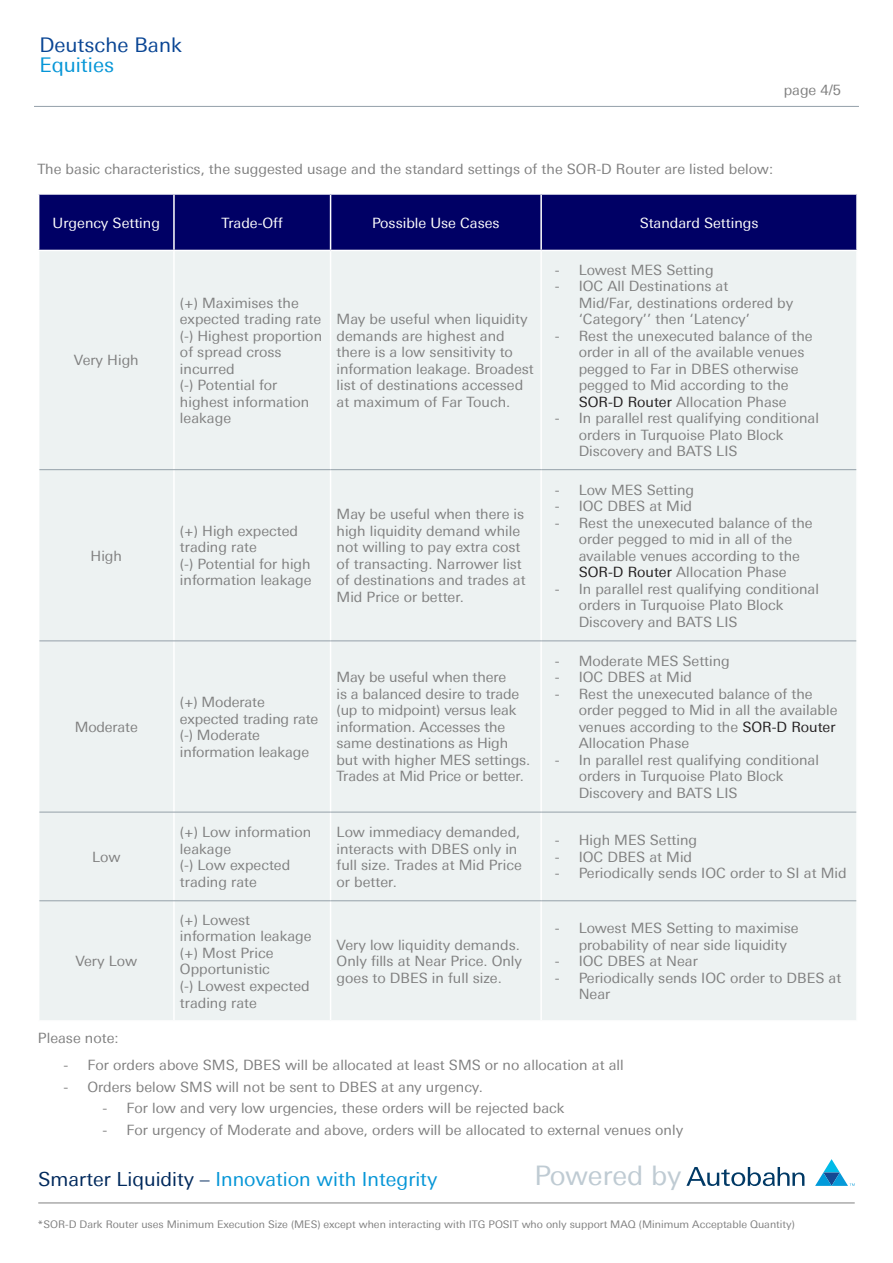
<style>
.page{position:relative;width:893px;height:1263px;background:#fff}
.page>*{position:absolute;margin:0;border:0;box-sizing:border-box;transform-origin:0 0}
.t1{font:27px "Univers Deutsche Bank";letter-spacing:-.01em;color:#bfcbd3}
.t2{font:20.25px "Univers Deutsche Bank";color:#094594}
.t3{font:20.25px "Univers Deutsche Bank";color:#0696d7}
.t4{font:19.5px "Univers Deutsche Bank";color:#0696d7}
.Paragraph_Style_1{font:14.25px/16.5px "Univers Deutsche Bank";color:#808080}
.t5{font:14.25px "Univers Deutsche Bank";color:#fff}
.t6{font:10.5px "Univers Deutsche Bank";color:#808080}
.s1{color:#231f20}
.s2{color:#00295c}
</style>
<div class="page">
<div style="left:39px;top:195px;width:817px;height:55px;background:#000065"></div>
<div style="left:39px;top:251px;width:817px;height:769px;background:#edf2f2"></div>
<hr style="left:173px;top:195px;width:2px;height:55px;background:#fff">
<hr style="left:330px;top:195px;width:1px;height:55px;background:#fff">
<hr style="left:540px;top:195px;width:2px;height:55px;background:#fff">
<hr style="left:173px;top:251px;width:2px;height:218px;background:#fff">
<hr style="left:330px;top:251px;width:1px;height:218px;background:#fff">
<hr style="left:540px;top:251px;width:2px;height:218px;background:#fff">
<hr style="left:173px;top:470px;width:2px;height:171px;background:#fff">
<hr style="left:330px;top:470px;width:1px;height:171px;background:#fff">
<hr style="left:540px;top:470px;width:2px;height:171px;background:#fff">
<hr style="left:173px;top:641px;width:2px;height:171px;background:#fff">
<hr style="left:330px;top:641px;width:1px;height:171px;background:#fff">
<hr style="left:540px;top:641px;width:2px;height:171px;background:#fff">
<hr style="left:173px;top:812px;width:2px;height:88px;background:#fff">
<hr style="left:330px;top:812px;width:1px;height:88px;background:#fff">
<hr style="left:540px;top:812px;width:2px;height:88px;background:#fff">
<hr style="left:173px;top:901px;width:2px;height:119px;background:#fff">
<hr style="left:330px;top:901px;width:1px;height:119px;background:#fff">
<hr style="left:540px;top:901px;width:2px;height:119px;background:#fff">
<hr style="left:39px;top:469px;width:135px;height:1px;background:#94a0a9">
<hr style="left:174px;top:469px;width:157px;height:1px;background:#94a0a9">
<hr style="left:331px;top:469px;width:210px;height:1px;background:#94a0a9">
<hr style="left:541px;top:469px;width:315px;height:1px;background:#94a0a9">
<hr style="left:39px;top:641px;width:135px;height:1px;background:#94a0a9">
<hr style="left:174px;top:641px;width:157px;height:1px;background:#94a0a9">
<hr style="left:331px;top:641px;width:210px;height:1px;background:#94a0a9">
<hr style="left:541px;top:641px;width:315px;height:1px;background:#94a0a9">
<hr style="left:39px;top:812px;width:135px;height:1px;background:#94a0a9">
<hr style="left:174px;top:812px;width:157px;height:1px;background:#94a0a9">
<hr style="left:331px;top:812px;width:210px;height:1px;background:#94a0a9">
<hr style="left:541px;top:812px;width:315px;height:1px;background:#94a0a9">
<hr style="left:39px;top:900px;width:135px;height:1px;background:#94a0a9">
<hr style="left:174px;top:900px;width:157px;height:1px;background:#94a0a9">
<hr style="left:331px;top:900px;width:210px;height:1px;background:#94a0a9">
<hr style="left:541px;top:900px;width:315px;height:1px;background:#94a0a9">
<hr style="left:34px;top:106px;width:825px;height:1px;background:#94a0a9">
<svg style="left:686px;top:1167px;width:118px;height:19px"></svg>
<svg style="left:815px;top:1159px;width:40px;height:27px"></svg>
<hr style="left:38px;top:1202px;width:817px;height:1px;background:#808080">
<p class="t2" style="left:39px;top:33px;width:144px">Deutsche Bank</p>
<p class="t3" style="left:39px;top:53px;width:76px">Equities</p>
<p class="Paragraph_Style_1" style="left:784px;top:82px;width:59px">page 4/5</p>
<p class="Paragraph_Style_1" style="left:38px;top:161px;width:737px">The basic characteristics, the suggested usage and the standard settings of the SOR-D Router are listed below:</p>
<p class="t5" style="left:53px;top:214px;width:109px">Urgency Setting</p>
<p class="t5" style="left:221px;top:214px;width:63px">Trade-Off</p>
<p class="t5" style="left:372px;top:214px;width:129px">Possible Use Cases</p>
<p class="t5" style="left:640px;top:214px;width:120px">Standard Settings</p>
<p class="Paragraph_Style_1" style="left:74px;top:352px;width:66px">Very High</p>
<p class="Paragraph_Style_1" style="left:91px;top:547px;width:33px">High</p>
<p class="Paragraph_Style_1" style="left:75px;top:718px;width:65px">Moderate</p>
<p class="Paragraph_Style_1" style="left:92px;top:848px;width:30px">Low</p>
<p class="Paragraph_Style_1" style="left:75px;top:953px;width:63px">Very Low</p>
<p class="Paragraph_Style_1" style="left:180px;top:294px;width:143px">(+) Maximises the expected trading rate</p>
<p class="Paragraph_Style_1" style="left:180px;top:327px;width:144px">(-) Highest proportion of spread cross incurred</p>
<p class="Paragraph_Style_1" style="left:180px;top:377px;width:131px">(-) Potential for highest information leakage</p>
<p class="Paragraph_Style_1" style="left:180px;top:523px;width:120px">(+) High expected trading rate</p>
<p class="Paragraph_Style_1" style="left:180px;top:556px;width:133px">(-) Potential for high information leakage</p>
<p class="Paragraph_Style_1" style="left:180px;top:694px;width:140px">(+) Moderate expected trading rate</p>
<p class="Paragraph_Style_1" style="left:180px;top:727px;width:131px">(-) Moderate information leakage</p>
<p class="Paragraph_Style_1" style="left:180px;top:824px;width:133px">(+) Low information leakage</p>
<p class="Paragraph_Style_1" style="left:180px;top:857px;width:112px">(-) Low expected trading rate</p>
<p class="Paragraph_Style_1" style="left:180px;top:912px;width:133px">(+) Lowest information leakage</p>
<p class="Paragraph_Style_1" style="left:180px;top:945px;width:95px">(+) Most Price<br>Opportunistic</p>
<p class="Paragraph_Style_1" style="left:180px;top:978px;width:131px">(-) Lowest expected trading rate</p>
<p class="Paragraph_Style_1" style="left:337px;top:311px;width:199px">May be useful when liquidity demands are highest and there is a low sensitivity to information leakage. Broadest list of destinations accessed at maximum of Far Touch.</p>
<p class="Paragraph_Style_1" style="left:337px;top:506px;width:191px">May be useful when there is high liquidity demand while not willing to pay extra cost of transacting. Narrower list of destinations and trades at<br>Mid Price or better.</p>
<p class="Paragraph_Style_1" style="left:337px;top:669px;width:195px">May be useful when there<br>is a balanced desire to trade (up to midpoint) versus leak information. Accesses the same destinations as High but with higher MES settings.<br>Trades at Mid Price or better.</p>
<p class="Paragraph_Style_1" style="left:555px;top:261px;width:160px">- Lowest MES Setting</p>
<p class="Paragraph_Style_1" style="left:579px;top:278px;width:216px;text-indent:-24px">- IOC All Destinations at<br>Mid/Far, destinations ordered by ‘Category’’ then ‘Latency’</p>
<p class="Paragraph_Style_1" style="left:579px;top:327px;width:235px;text-indent:-24px">- Rest the unexecuted balance of the order in all of the available venues pegged to Far in DBES otherwise pegged to Mid according to the<br><span class="s1">SOR-D Router</span> Allocation Phase</p>
<p class="Paragraph_Style_1" style="left:579px;top:410px;width:242px;text-indent:-24px">- In parallel rest qualifying conditional orders in Turquoise Plato Block<br>Discovery and BATS LIS</p>
<p class="Paragraph_Style_1" style="left:555px;top:481px;width:141px">- Low MES Setting</p>
<p class="Paragraph_Style_1" style="left:555px;top:498px;width:139px">- IOC DBES at Mid</p>
<p class="Paragraph_Style_1" style="left:579px;top:514px;width:235px;text-indent:-24px">- Rest the unexecuted balance of the order pegged to mid in all of the available venues according to the<br><span class="s1">SOR-D Router</span> Allocation Phase</p>
<p class="Paragraph_Style_1" style="left:579px;top:580px;width:242px;text-indent:-24px">- In parallel rest qualifying conditional orders in Turquoise Plato Block<br>Discovery and BATS LIS</p>
<p class="Paragraph_Style_1" style="left:555px;top:652px;width:177px">- Moderate MES Setting</p>
<p class="Paragraph_Style_1" style="left:555px;top:669px;width:139px">- IOC DBES at Mid</p>
<p class="Paragraph_Style_1" style="left:579px;top:685px;width:260px;text-indent:-24px">- Rest the unexecuted balance of the order pegged to Mid in all the available venues according to the <span class="s1">SOR-D Router<br></span>Allocation Phase</p>
<p class="Paragraph_Style_1" style="left:579px;top:751px;width:242px;text-indent:-24px">- In parallel rest qualifying conditional orders in Turquoise Plato Block<br>Discovery and BATS LIS</p>
<p class="Paragraph_Style_1" style="left:337px;top:824px;width:187px">Low immediacy demanded, interacts with DBES only in full size. Trades at Mid Price or better.</p>
<p class="Paragraph_Style_1" style="left:555px;top:832px;width:144px">- High MES Setting</p>
<p class="Paragraph_Style_1" style="left:555px;top:848px;width:139px">- IOC DBES at Mid</p>
<p class="Paragraph_Style_1" style="left:555px;top:865px;width:293px">- Periodically sends IOC order to SI at Mid</p>
<p class="Paragraph_Style_1" style="left:337px;top:936px;width:187px">Very low liquidity demands.<br>Only fills at Near Price. Only goes to DBES in full size.</p>
<p class="Paragraph_Style_1" style="left:579px;top:920px;width:222px;text-indent:-24px">- Lowest MES Setting to maximise probability of near side liquidity</p>
<p class="Paragraph_Style_1" style="left:555px;top:953px;width:145px">- IOC DBES at Near</p>
<p class="Paragraph_Style_1" style="left:579px;top:969px;width:264px;text-indent:-24px">- Periodically sends IOC order to DBES at<br>Near</p>
<p class="Paragraph_Style_1" style="left:38px;top:1029px;width:82px">Please note:</p>
<p class="Paragraph_Style_1" style="left:63px;top:1057px;width:562px">- For orders above SMS, DBES will be allocated at least SMS or no allocation at all</p>
<p class="Paragraph_Style_1" style="left:63px;top:1079px;width:421px">- Orders below SMS will not be sent to DBES at any urgency.</p>
<p class="Paragraph_Style_1" style="left:102px;top:1100px;width:464px">- For low and very low urgencies, these orders will be rejected back</p>
<p class="Paragraph_Style_1" style="left:102px;top:1121px;width:582px">- For urgency of Moderate and above, orders will be allocated to external venues only</p>
<p class="t4" style="left:38px;top:1168px;width:401px"><span class="s2">Smarter Liquidity –</span> Innovation with Integrity</p>
<p class="t1" style="left:534px;top:1159px;width:148px">Powered by</p>
<p class="t6" style="left:38px;top:1218px;width:759px">*SOR-D Dark Router uses Minimum Execution Size (MES) except when interacting with ITG POSIT who only support MAQ (Minimum Acceptable Quantity)</p>
</div>
